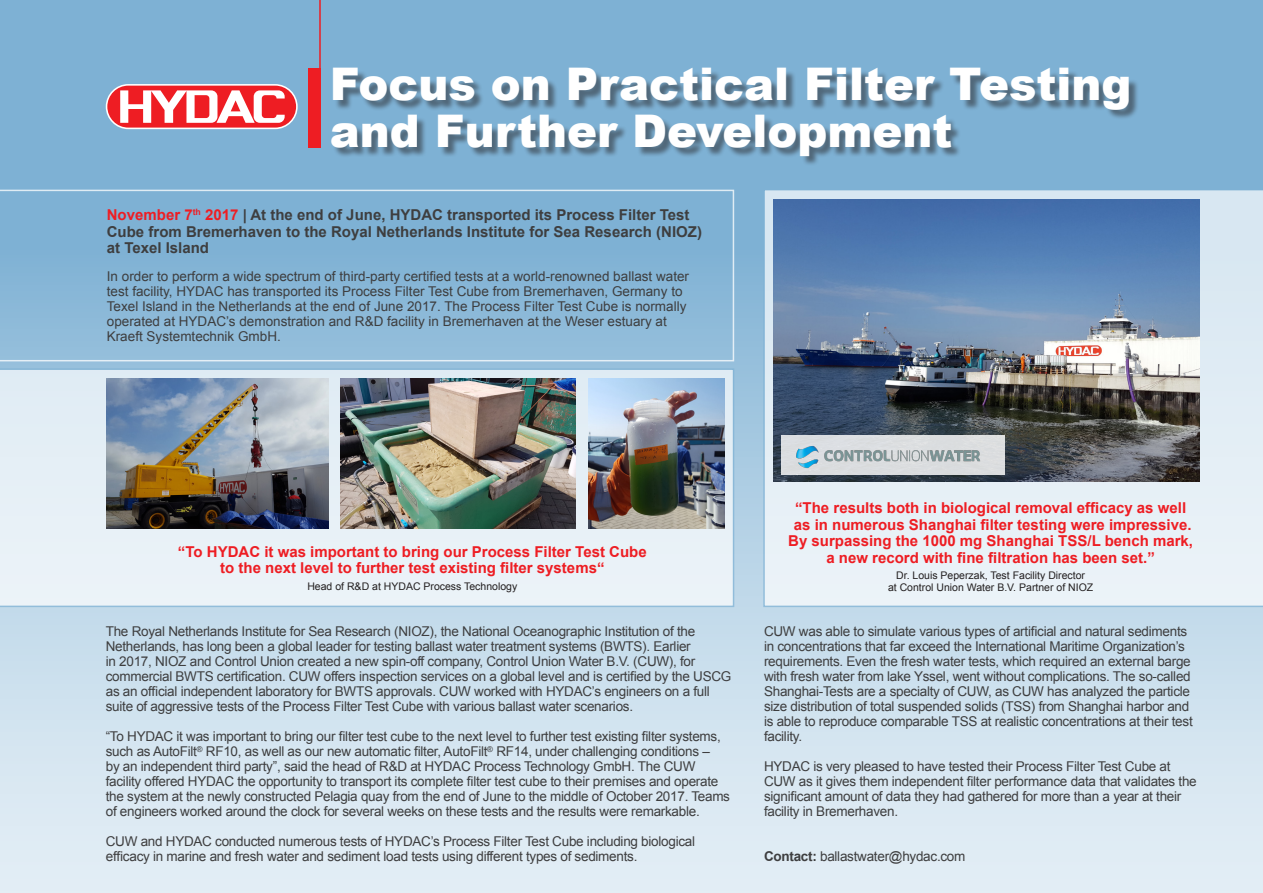
<style>
.page{position:relative;width:1263px;height:893px;background:#7eb1d4}
.page>*{position:absolute;margin:0;border:0;box-sizing:border-box;transform-origin:0 0}
.t1{font:900 45px/46.5px "Arial";color:#fff}
.t2{font:700 15px/16.5px "Arial";color:#ee1d23;text-align:center}
.t3{font:700 15px/16.5px "Arial";color:#3e3e3f}
.t4{font:13.5px/15px "Arial";letter-spacing:-.02em;color:#3e3e3f}
.t5{font:13.5px/15px "Arial";color:#3e3e3f}
.t6{font:10.5px/12px "Arial";color:#231f20;text-align:center}
.s1{color:#ee1d23}
.s2{font-weight:700}
</style>
<div class="page">
<div style="left:0;top:157px;width:1263px;height:736px;background:linear-gradient(to bottom,#78add2,#eaf2f8)"></div>
<svg style="left:0;top:190px;width:734px;height:171px"></svg>
<hr style="left:319px;top:0;width:2px;height:120px;background:#ee1d23">
<div style="left:308px;top:68px;width:13px;height:79px;background:#ee1d23"></div>
<div style="left:333px;top:70px;width:806px;height:96px;background:#231f20;opacity:.5"></div>
<svg style="left:763px;top:189px;width:500px;height:418px;background:#e1ecf3"></svg>
<svg style="left:0;top:368px;width:734px;height:239px;background:#e2ecf3"></svg>
<img style="left:774px;top:199px;width:425px;height:282px">
<div style="left:781px;top:435px;width:223px;height:39px;background:#dbdddf"></div>
<img style="left:796px;top:446px;width:184px;height:23px">
<img style="left:341px;top:379px;width:234px;height:149px">
<img style="left:107px;top:379px;width:221px;height:149px">
<img style="left:588px;top:379px;width:137px;height:150px">
<svg style="left:106px;top:84px;width:192px;height:45px"></svg>
<div style="left:107px;top:86px;width:189px;height:42px;background:#ee1d23;border-radius:21px"></div>
<svg style="left:120px;top:90px;width:165px;height:33px"></svg>
<p class="t1" style="left:330px;top:60px;width:803px">Focus on Practical Filter Testing and Further Development</p>
<p class="t3" style="left:107px;top:207px;width:597px"><span class="s1">November 7</span><sup>th</sup> <span class="s1">2017</span> | At the end of June, HYDAC transported its Process Filter Test<br>Cube from Bremerhaven to the Royal Netherlands Institute for Sea Research (NIOZ) at Texel Island</p>
<p class="t5" style="left:107px;top:269px;width:584px">In order to perform a wide spectrum of third-party certified tests at a world-renowned ballast water test facility, HYDAC has transported its Process Filter Test Cube from Bremerhaven, Germany to Texel Island in the Netherlands at the end of June 2017. The Process Filter Test Cube is normally operated at HYDAC’s demonstration and R&amp;D facility in Bremerhaven at the Weser estuary at Kraeft Systemtechnik GmbH.</p>
<p class="t2" style="left:178px;top:544px;width:470px">“To HYDAC it was important to bring our Process Filter Test Cube to the next level to further test existing filter systems“</p>
<p class="t6" style="left:307px;top:580px;width:211px">Head of R&amp;D at HYDAC Process Technology</p>
<p class="t4" style="left:106px;top:624px;width:627px">The Royal Netherlands Institute for Sea Research (NIOZ), the National Oceanographic Institution of the Netherlands, has long been a global leader for testing ballast water treatment systems (BWTS). Earlier<br>in 2017, NIOZ and Control Union created a new spin-off company, Control Union Water B.V. (CUW), for commercial BWTS certification. CUW offers inspection services on a global level and is certified by the USCG as an official independent laboratory for BWTS approvals. CUW worked with HYDAC’s engineers on a full suite of aggressive tests of the Process Filter Test Cube with various ballast water scenarios.</p>
<p class="t4" style="left:106px;top:729px;width:626px">“To HYDAC it was important to bring our filter test cube to the next level to further test existing filter systems, such as AutoFilt<sup>®</sup> RF10, as well as our new automatic filter, AutoFilt<sup>®</sup> RF14, under challenging conditions –<br>by an independent third party”, said the head of R&amp;D at HYDAC Process Technology GmbH. The CUW facility offered HYDAC the opportunity to transport its complete filter test cube to their premises and operate the system at the newly constructed Pelagia quay from the end of June to the middle of October 2017. Teams of engineers worked around the clock for several weeks on these tests and the results were remarkable.</p>
<p class="t4" style="left:106px;top:834px;width:591px">CUW and HYDAC conducted numerous tests of HYDAC’s Process Filter Test Cube including biological efficacy in marine and fresh water and sediment load tests using different types of sediments.</p>
<p class="t2" style="left:794px;top:500px;width:399px;text-align:left">“The results both in biological removal efficacy as well as in numerous Shanghai filter testing were impressive.</p>
<p class="t2" style="left:788px;top:533px;width:406px">By surpassing the 1000 mg Shanghai TSS/L bench mark, a new record with fine filtration has been set.”</p>
<p class="t6" style="left:888px;top:570px;width:207px">Dr. Louis Peperzak, Test Facility Director<br>at Control Union Water B.V. Partner of NIOZ</p>
<p class="t4" style="left:764px;top:624px;width:430px">CUW was able to simulate various types of artificial and natural sediments in concentrations that far exceed the International Maritime Organization’s requirements. Even the fresh water tests, which required an external barge with fresh water from lake Yssel, went without complications. The so-called Shanghai-Tests are a specialty of CUW, as CUW has analyzed the particle size distribution of total suspended solids (TSS) from Shanghai harbor and is able to reproduce comparable TSS at realistic concentrations at their test facility.</p>
<p class="t4" style="left:764px;top:759px;width:434px">HYDAC is very pleased to have tested their Process Filter Test Cube at CUW as it gives them independent filter performance data that validates the significant amount of data they had gathered for more than a year at their facility in Bremerhaven.</p>
<p class="t4" style="left:764px;top:849px;width:203px"><span class="s2">Contact:</span> ballastwater@hydac.com</p>
</div>
